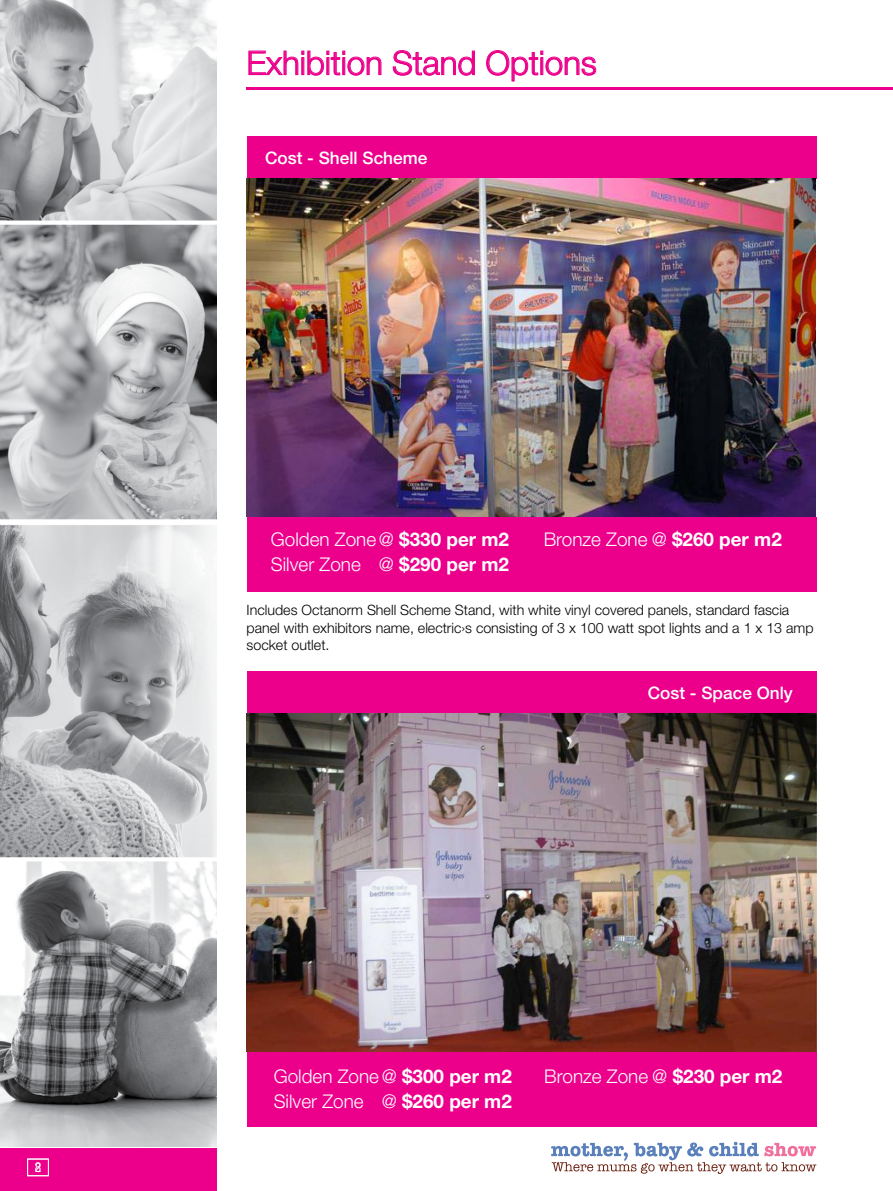
<style>
.page{position:relative;width:893px;height:1191px;background:#fff}
.page>*{position:absolute;margin:0;border:0;box-sizing:border-box;transform-origin:0 0}
.t1{font:300 33px "Helvetica Neue LT Pro";color:#ec008b}
.t2{font:300 18.9px/25.5px "Helvetica Neue LT Pro";color:#fff}
.t3{font:500 17.25px "Helvetica Neue LT Pro";color:#fff}
.t4{font:300 14.25px/17.1px "Helvetica Neue LT Pro";color:#000}
.t5{font:condensed 13.5px "Helvetica Neue LT Pro";color:#fff}
.s1{font-weight:700}
</style>
<div class="page">
<div style="left:0;top:1148px;width:217px;height:43px;background:#ec008b"></div>
<svg style="left:551px;top:1141px;width:265px;height:33px"></svg>
<div style="left:27px;top:1158px;width:22px;height:18px;border:1px solid #fff"></div>
<svg style="left:249px;top:51px;width:132px;height:24px"></svg>
<svg style="left:393px;top:50px;width:82px;height:25px"></svg>
<svg style="left:486px;top:50px;width:110px;height:31px"></svg>
<hr style="left:247px;top:87px;width:646px;height:2px;background:#ec008b">
<div style="left:247px;top:136px;width:569px;height:43px;background:#ec008b"></div>
<div style="left:247px;top:671px;width:569px;height:43px;background:#ec008b"></div>
<img style="left:247px;top:714px;width:569px;height:337px">
<img style="left:247px;top:179px;width:569px;height:337px">
<div style="left:247px;top:517px;width:569px;height:74px;background:#ec008b"></div>
<div style="left:247px;top:1052px;width:569px;height:75px;background:#ec008b"></div>
<img style="left:0;top:0;width:217px;height:1146px">
<p class="t5" style="left:35px;top:1159px;width:8px">28</p>
<h1 class="t1" style="left:247px;top:43px;width:352px">Exhibition Stand Options</h1>
<p class="t3" style="left:265px;top:147px;width:164px">Cost - Shell Scheme</p>
<h2 class="t2" style="left:271px;top:526px;width:240px">Golden Zone @ <span class="s1">$330 per m2<br></span>Silver Zone @ <span class="s1">$290 per m2</span></h2>
<h2 class="t2" style="left:544px;top:526px;width:240px">Bronze Zone @ <span class="s1">$260 per m2</span></h2>
<p class="t4" style="left:247px;top:601px;width:568px">Includes Octanorm Shell Scheme Stand, with white vinyl covered panels, standard fascia panel with exhibitors name, electric›s consisting of 3 x 100 watt spot lights and a 1 x 13 amp socket outlet.</p>
<p class="t3" style="left:648px;top:682px;width:147px">Cost - Space Only</p>
<h2 class="t2" style="left:274px;top:1063px;width:240px">Golden Zone @ <span class="s1">$300 per m2<br></span>Silver Zone @ <span class="s1">$260 per m2</span></h2>
<h2 class="t2" style="left:544px;top:1063px;width:240px">Bronze Zone @ <span class="s1">$230 per m2</span></h2>
</div>
